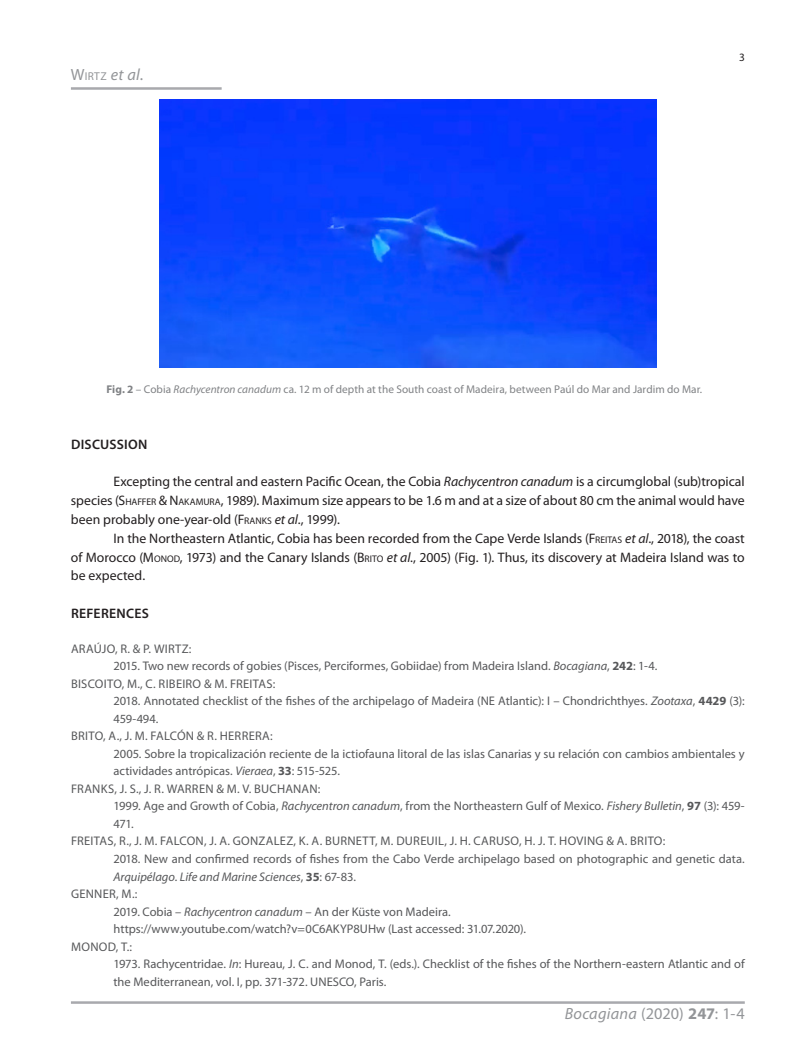
<style>
.page{position:relative;width:798px;height:1046px;background:#fff}
.page>*{position:absolute;margin:0;border:0;box-sizing:border-box;transform-origin:0 0}
.Cabeçalhos_direita{font:16.25px "Myriad Pro";color:#939598}
.Corpo_de_texto{font:13.75px/18.8px "Myriad Pro";letter-spacing:-.005em;color:#231f20;text-align:justify}
.Títulos_de_texto{font:600 13.75px "Myriad Pro";letter-spacing:.02em;color:#231f20}
.Referências{font:12.5px/17.5px "Myriad Pro";color:#57585a}
.Autoria_das_referênc{font:12.5px "Myriad Pro";letter-spacing:.02em;color:#57585a}
.Cabeçalhos_esquerda{font:11.38px "Myriad Pro";color:#939598}
.Legendas{font:11.25px "Myriad Pro";letter-spacing:.005em;color:#808285}
.Cabeçalhos_direita-2{font:11.25px "Myriad Pro";color:#231f20}
.s1{font-size:16.25px}
.s2{font-style:italic;font-size:16.25px}
.s3{font-weight:700}
.s4{font-style:italic}
.s5{font-style:inherit}
.s6{font-size:9.62px}
</style>
<div class="page">
<hr style="left:71px;top:87px;width:150px;height:3px;background:#a8a9ad">
<hr style="left:71px;top:1001px;width:673px;height:2px;background:#a8a9ad">
<img style="left:160px;top:99px;width:495px;height:268px">
<p class="Cabeçalhos_esquerda" style="left:71px;top:69px;width:74px"><span class="s1">W</span>IRTZ <span class="s2">et al</span><span class="s1">.</span></p>
<p class="Cabeçalhos_direita-2" style="left:738px;top:51px;width:7px">3</p>
<p class="Legendas" style="left:106px;top:382px;width:597px"><span class="s3">Fig. 2</span> – Cobia <span class="s4">Rachycentron canadum</span> ca. 12 m of depth at the South coast of Madeira, between Paúl do Mar and Jardim do Mar.</p>
<p class="Títulos_de_texto" style="left:71px;top:435px;width:78px">DISCUSSION</p>
<p class="Corpo_de_texto" style="left:71px;top:472px;width:675px;text-indent:43px">Excepting the central and eastern Pacific Ocean, the Cobia <span class="s4">Rachycentron canadum</span> is a circumglobal (sub)tropical species (<span class="s5">S</span><span class="s6">HAFFER</span> <span class="s5">&amp; N</span><span class="s6">AKAMURA</span>, 1989). Maximum size appears to be 1.6 m and at a size of about 80 cm the animal would have been probably one-year-old (<span class="s5">F</span><span class="s6">RANKS</span> <span class="s4">et al</span>., 1999).</p>
<p class="Corpo_de_texto" style="left:71px;top:528px;width:675px;text-indent:43px">In the Northeastern Atlantic, Cobia has been recorded from the Cape Verde Islands (<span class="s5">F</span><span class="s6">REITAS</span> <span class="s4">et al</span>., 2018), the coast of Morocco (<span class="s5">M</span><span class="s6">ONOD</span>, 1973) and the Canary Islands (<span class="s5">B</span><span class="s6">RITO</span> <span class="s4">et al</span>., 2005) (Fig. 1). Thus, its discovery at Madeira Island was to be expected.</p>
<p class="Títulos_de_texto" style="left:71px;top:604px;width:79px">REFERENCES</p>
<p class="Autoria_das_referênc" style="left:71px;top:640px;width:122px">ARAÚJO, R. &amp; P. WIRTZ:</p>
<p class="Referências" style="left:113px;top:657px;width:545px">2015. Two new records of gobies (Pisces, Perciformes, Gobiidae) from Madeira Island. <span class="s4">Bocagiana</span>, <span class="s3">242</span>: 1-4.</p>
<p class="Autoria_das_referênc" style="left:71px;top:675px;width:206px">BISCOITO, M., C. RIBEIRO &amp; M. FREITAS:</p>
<p class="Referências" style="left:113px;top:692px;width:632px">2018. Annotated checklist of the fishes of the archipelago of Madeira (NE Atlantic): I – Chondrichthyes. <span class="s4">Zootaxa</span>, <span class="s3">4429</span> (3):<br>459-494.</p>
<p class="Autoria_das_referênc" style="left:71px;top:728px;width:203px">BRITO, A., J. M. FALCÓN &amp; R. HERRERA:</p>
<p class="Referências" style="left:113px;top:744px;width:632px">2005. Sobre la tropicalización reciente de la ictiofauna litoral de las islas Canarias y su relación con cambios ambientales y actividades antrópicas. <span class="s4">Vieraea</span>, <span class="s3">33</span>: 515-525.</p>
<p class="Autoria_das_referênc" style="left:71px;top:780px;width:251px">FRANKS, J. S., J. R. WARREN &amp; M. V. BUCHANAN:</p>
<p class="Referências" style="left:113px;top:797px;width:632px">1999. Age and Growth of Cobia, <span class="s4">Rachycentron canadum</span>, from the Northeastern Gulf of Mexico. <span class="s4">Fishery Bulletin</span>, <span class="s3">97</span> (3): 459-<br>471.</p>
<p class="Autoria_das_referênc" style="left:71px;top:833px;width:595px">FREITAS, R., J. M. FALCON, J. A. GONZALEZ, K. A. BURNETT, M. DUREUIL, J. H. CARUSO, H. J. T. HOVING &amp; A. BRITO:</p>
<p class="Referências" style="left:113px;top:849px;width:632px">2018. New and confirmed records of fishes from the Cabo Verde archipelago based on photographic and genetic data.<br><span class="s4">Arquipélago. Life and Marine Sciences</span>, <span class="s3">35</span>: 67-83.</p>
<p class="Autoria_das_referênc" style="left:71px;top:885px;width:68px">GENNER, M.:</p>
<p class="Referências" style="left:113px;top:902px;width:339px">2019. Cobia – <span class="s4">Rachycentron canadum</span> – An der Küste von Madeira.</p>
<p class="Referências" style="left:113px;top:919px;width:414px">https://www.youtube.com/watch?v=0C6AKYP8UHw (Last accessed: 31.07.2020).</p>
<p class="Autoria_das_referênc" style="left:71px;top:938px;width:63px">MONOD, T.:</p>
<p class="Referências" style="left:113px;top:954px;width:632px">1973. Rachycentridae. <span class="s4">In</span>: Hureau, J. C. and Monod, T. (eds.). Checklist of the fishes of the Northern-eastern Atlantic and of the Mediterranean, vol. I, pp. 371-372. UNESCO, Paris.</p>
<p class="Cabeçalhos_direita" style="left:564px;top:1003px;width:181px"><span class="s4">Bocagiana</span> (2020) <span class="s3">247</span>: 1-4</p>
</div>
